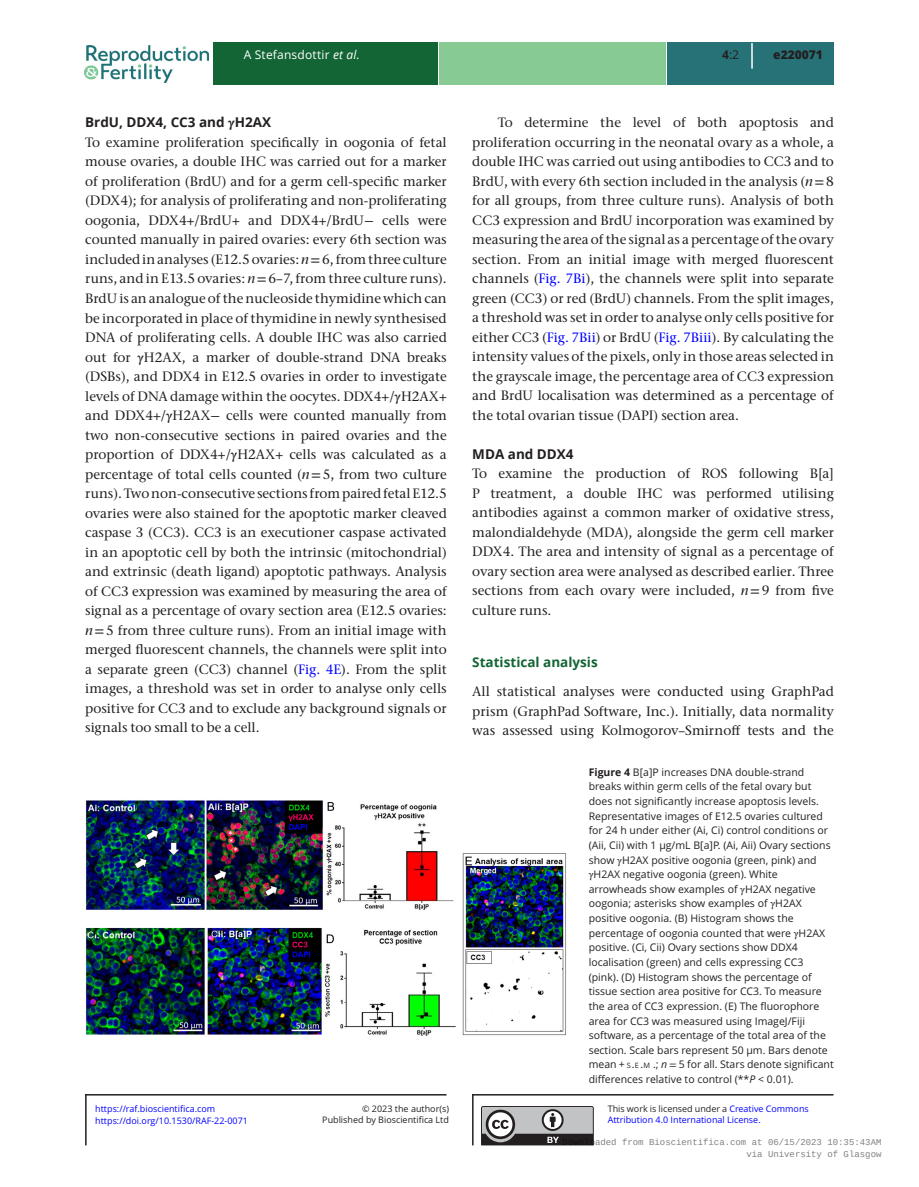
<style>
.page{position:relative;width:919px;height:1187px;background:#fff}
.page>*{position:absolute;margin:0;border:0;box-sizing:border-box;transform-origin:0 0}
.TXT_M{font:500 13.5px/19.5px "Stone Serif ITC Pro";color:#231f20;text-align:justify}
.TXI_M{font:500 13.5px/19.5px "Stone Serif ITC Pro";color:#231f20;text-align:justify}
.t1{font:700 13.5px "Open Sans";color:#231f20}
.t2{font:700 13.5px "Open Sans";color:#136535}
.t3{font:12px "Open Sans";letter-spacing:.015em;color:#fff}
.t4{font:800 12px "Open Sans";color:#231f20}
.t5{font:12px "Open Sans";color:#231f20}
.FC{font:10.5px/14.7px "Open Sans";color:#231f20}
.t6{font:9px "Open Sans";color:#00f}
.t7{font:9px/11.2px "Open Sans";color:#231f20;text-align:right}
.t8{font:9px/12px "Liberation Mono";color:rgb(0 0 0/.5);text-align:right}
.s1{font-style:italic}
.s2{font-weight:700}
.s3{font-family:"STIX Two Text"}
.s4{color:#00f}
.s5{font-family:"STIX Two Math";font-weight:400}
.s6{font-size:7.35px}
.s7{font-style:inherit}
</style>
<div class="page">
<div style="left:213px;top:43px;width:224px;height:42px;background:#136535"></div>
<div style="left:667px;top:43px;width:166px;height:42px;background:#277277"></div>
<div style="left:439px;top:43px;width:226px;height:42px;background:#87ca94"></div>
<img style="left:85px;top:45px;width:123px;height:38px">
<svg style="left:751px;top:43px;width:1px;height:26px"></svg>
<img style="left:85px;top:800px;width:481px;height:236px">
<svg style="left:481px;top:1106px;width:112px;height:39px;background:#8d8c8e"></svg>
<hr style="left:85px;top:1093px;width:361px;height:2px;background:#231f20">
<hr style="left:85px;top:1093px;width:2px;height:52px;background:#231f20">
<hr style="left:472px;top:1093px;width:361px;height:2px;background:#231f20">
<hr style="left:472px;top:1093px;width:1px;height:52px;background:#231f20">
<p class="t3" style="left:244px;top:47px;width:118px">A Stefansdottir <span class="s1">et al.</span></p>
<p class="t5" style="left:722px;top:47px;width:18px"><span class="s2">4</span>:2</p>
<p class="t4" style="left:773px;top:46px;width:51px">e220071</p>
<p class="TXI_M" style="left:472px;top:113px;width:363px;text-indent:26px">To determine the level of both apoptosis and proliferation occurring in the neonatal ovary as a whole, a double IHC was carried out using antibodies to CC3 and to BrdU, with every 6th section included in the analysis (<span class="s1">n</span><span class="s3">=</span>8 for all groups, from three culture runs). Analysis of both CC3 expression and BrdU incorporation was examined by measuring the area of the signal as a percentage of the ovary section. From an initial image with merged fluorescent channels (<span class="s4">Fig. 7Bi</span>), the channels were split into separate green (CC3) or red (BrdU) channels. From the split images, a threshold was set in order to analyse only cells positive for either CC3 (<span class="s4">Fig. 7Bii</span>) or BrdU (<span class="s4">Fig. 7Biii</span>). By calculating the intensity values of the pixels, only in those areas selected in the grayscale image, the percentage area of CC3 expression and BrdU localisation was determined as a percentage of the total ovarian tissue (DAPI) section area.</p>
<h3 class="t1" style="left:472px;top:444px;width:103px">MDA and DDX4</h3>
<p class="TXT_M" style="left:472px;top:464px;width:363px">To examine the production of ROS following B[a] P treatment, a double IHC was performed utilising antibodies against a common marker of oxidative stress, malondialdehyde (MDA), alongside the germ cell marker DDX4. The area and intensity of signal as a percentage of ovary section area were analysed as described earlier. Three sections from each ovary were included, <span class="s1">n</span><span class="s3">=</span>9 from five culture runs.</p>
<h3 class="t1" style="left:85px;top:113px;width:187px">BrdU, DDX4, CC3 and <span class="s3">γ</span>H2AX</h3>
<p class="TXT_M" style="left:85px;top:132px;width:363px">To examine proliferation specifically in oogonia of fetal mouse ovaries, a double IHC was carried out for a marker of proliferation (BrdU) and for a germ cell-specific marker (DDX4); for analysis of proliferating and non-proliferating oogonia, DDX4+/BrdU+ and DDX4+/BrdU<span class="s5">−</span> cells were counted manually in paired ovaries: every 6th section was included in analyses (E12.5 ovaries: <span class="s1">n</span><span class="s3">=</span>6, from three culture runs, and in E13.5 ovaries: <span class="s1">n</span><span class="s3">=</span>6–7, from three culture runs).<br>BrdU is an analogue of the nucleoside thymidine which can be incorporated in place of thymidine in newly synthesised DNA of proliferating cells. A double IHC was also carried out for <span class="s3">γ</span>H2AX, a marker of double-strand DNA breaks (DSBs), and DDX4 in E12.5 ovaries in order to investigate levels of DNA damage within the oocytes. DDX4+/<span class="s3">γ</span>H2AX+ and DDX4+/<span class="s3">γ</span>H2AX<span class="s5">−</span> cells were counted manually from two non-consecutive sections in paired ovaries and the proportion of DDX4+/<span class="s3">γ</span>H2AX+ cells was calculated as a percentage of total cells counted (<span class="s1">n</span><span class="s3">=</span>5, from two culture runs). Two non-consecutive sections from paired fetal E12.5 ovaries were also stained for the apoptotic marker cleaved caspase 3 (CC3). CC3 is an executioner caspase activated in an apoptotic cell by both the intrinsic (mitochondrial) and extrinsic (death ligand) apoptotic pathways. Analysis of CC3 expression was examined by measuring the area of signal as a percentage of ovary section area (E12.5 ovaries: <span class="s1">n</span><span class="s3">=</span>5 from three culture runs). From an initial image with merged fluorescent channels, the channels were split into a separate green (CC3) channel (<span class="s4">Fig. 4E</span>). From the split images, a threshold was set in order to analyse only cells positive for CC3 and to exclude any background signals or signals too small to be a cell.</p>
<h2 class="t2" style="left:472px;top:652px;width:127px">Statistical analysis</h2>
<p class="TXT_M" style="left:472px;top:682px;width:363px">All statistical analyses were conducted using GraphPad prism (GraphPad Software, Inc.). Initially, data normality was assessed using Kolmogorov–Smirnoff tests and the</p>
<p class="FC" style="left:588px;top:764px;width:246px"><span class="s2">Figure 4</span> B[a]P increases DNA double-strand breaks within germ cells of the fetal ovary but does not significantly increase apoptosis levels.<br>Representative images of E12.5 ovaries cultured for 24 h under either (Ai, Ci) control conditions or (Aii, Cii) with 1 µg/mL B[a]P. (Ai, Aii) Ovary sections show <span class="s3">γ</span>H2AX positive oogonia (green, pink) and <span class="s3">γ</span>H2AX negative oogonia (green). White arrowheads show examples of <span class="s3">γ</span>H2AX negative oogonia; asterisks show examples of <span class="s3">γ</span>H2AX positive oogonia. (B) Histogram shows the percentage of oogonia counted that were <span class="s3">γ</span>H2AX positive. (Ci, Cii) Ovary sections show DDX4 localisation (green) and cells expressing CC3 (pink). (D) Histogram shows the percentage of tissue section area positive for CC3. To measure the area of CC3 expression. (E) The fluorophore area for CC3 was measured using ImageJ/Fiji software, as a percentage of the total area of the section. Scale bars represent 50 µm. Bars denote mean + <span class="s6">S</span><span class="s7">.</span><span class="s6">E</span> <span class="s7">.</span><span class="s6">M</span> <span class="s7">.</span>; <span class="s1">n</span> <span class="s3">=</span> 5 for all. Stars denote significant differences relative to control (**<span class="s1">P</span> &lt; 0.01).</p>
<p class="t7" style="left:607px;top:1102px;width:202px">This work is licensed under a <span class="s4">Creative Commons</span></p>
<p class="t6" style="left:95px;top:1102px;width:121px">https://raf.bioscientifica.com</p>
<p class="t7" style="left:322px;top:1102px;width:128px">© 2023 the author(s)<br>Published by Bioscientifica Ltd</p>
<p class="t6" style="left:95px;top:1114px;width:154px">https://doi.org/10.1530/RAF-22-0071</p>
<p class="t6" style="left:607px;top:1113px;width:154px">Attribution 4.0 International License.</p>
<p class="t8" style="left:562px;top:1136px;width:320px">Downloaded from Bioscientifica.com at 06/15/2023 10:35:43AM via University of Glasgow</p>
</div>
